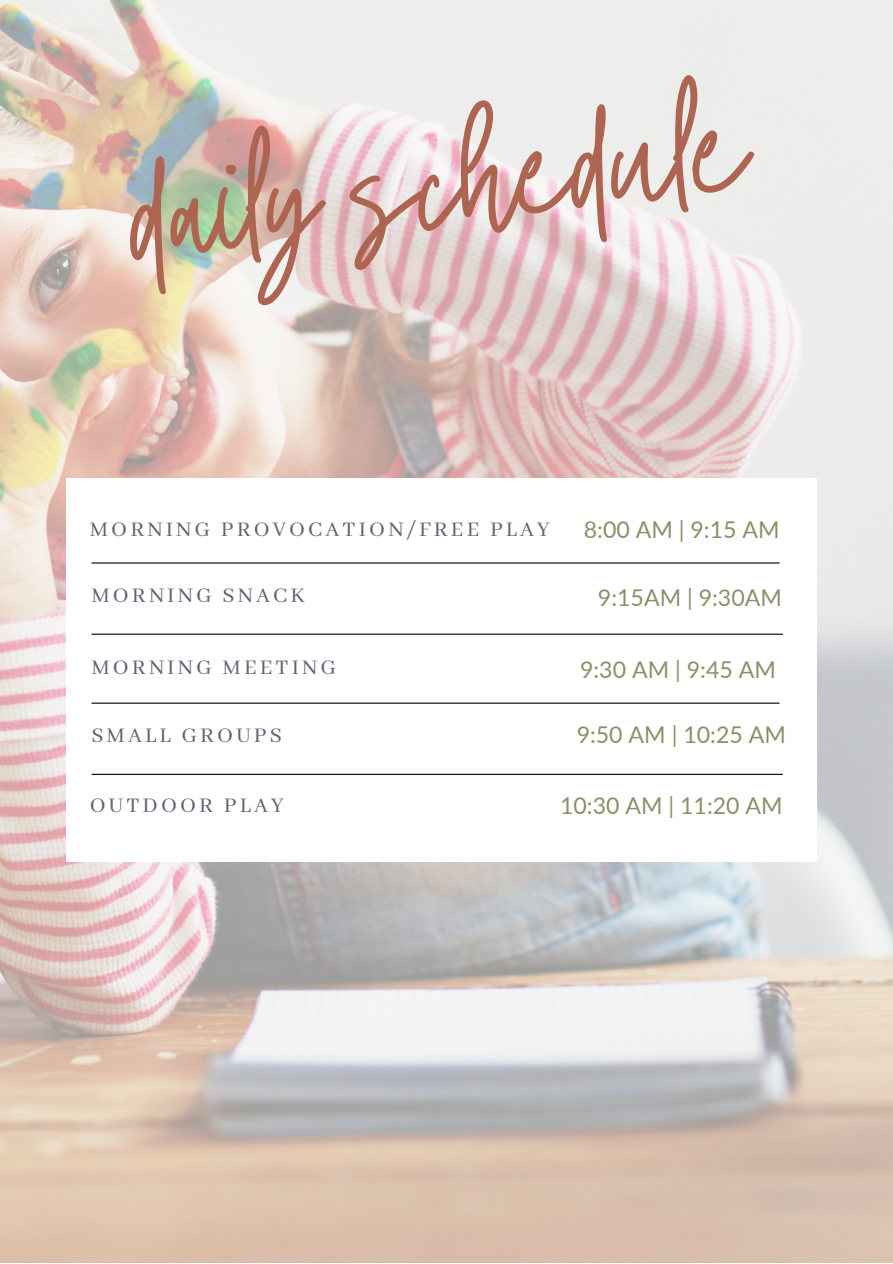
<style>
.page{position:relative;width:893px;height:1264px;background:#fff}
.page>*{position:absolute;margin:0;border:0;box-sizing:border-box;transform-origin:0 0}
.t1{font:149.85px "Twister";color:#ad6451}
.t2{font:23.1px "Abhaya Libre";letter-spacing:.135em;color:#616376}
.t3{font:23.1px "Lato";color:#88926a}
</style>
<div class="page">
<img style="left:0;top:0;width:892px;height:1262px">
<div style="left:66px;top:478px;width:750px;height:383px;background:#fff"></div>
<hr style="left:92px;top:562px;width:687px;height:1px;background:#000">
<hr style="left:92px;top:633px;width:690px;height:1px;background:#000">
<hr style="left:92px;top:702px;width:687px;height:1px;background:#000">
<hr style="left:92px;top:773px;width:690px;height:2px;background:#000">
<h1 class="t1" style="left:120px;top:113px;width:622px;rotate:-7deg">daily schedule</h1>
<p class="t2" style="left:90px;top:516px;width:461px">MORNING PROVOCATION/FREE PLAY</p>
<p class="t3" style="left:583px;top:515px;width:197px">8:00 AM | 9:15 AM</p>
<p class="t2" style="left:91px;top:583px;width:215px">MORNING SNACK</p>
<p class="t3" style="left:598px;top:583px;width:185px">9:15AM | 9:30AM</p>
<p class="t2" style="left:91px;top:654px;width:246px">MORNING MEETING</p>
<p class="t3" style="left:580px;top:655px;width:197px">9:30 AM | 9:45 AM</p>
<p class="t2" style="left:91px;top:722px;width:192px">SMALL GROUPS</p>
<p class="t3" style="left:576px;top:720px;width:211px">9:50 AM | 10:25 AM</p>
<p class="t2" style="left:90px;top:792px;width:195px">OUTDOOR PLAY</p>
<p class="t3" style="left:560px;top:790px;width:224px">10:30 AM | 11:20 AM</p>
</div>
